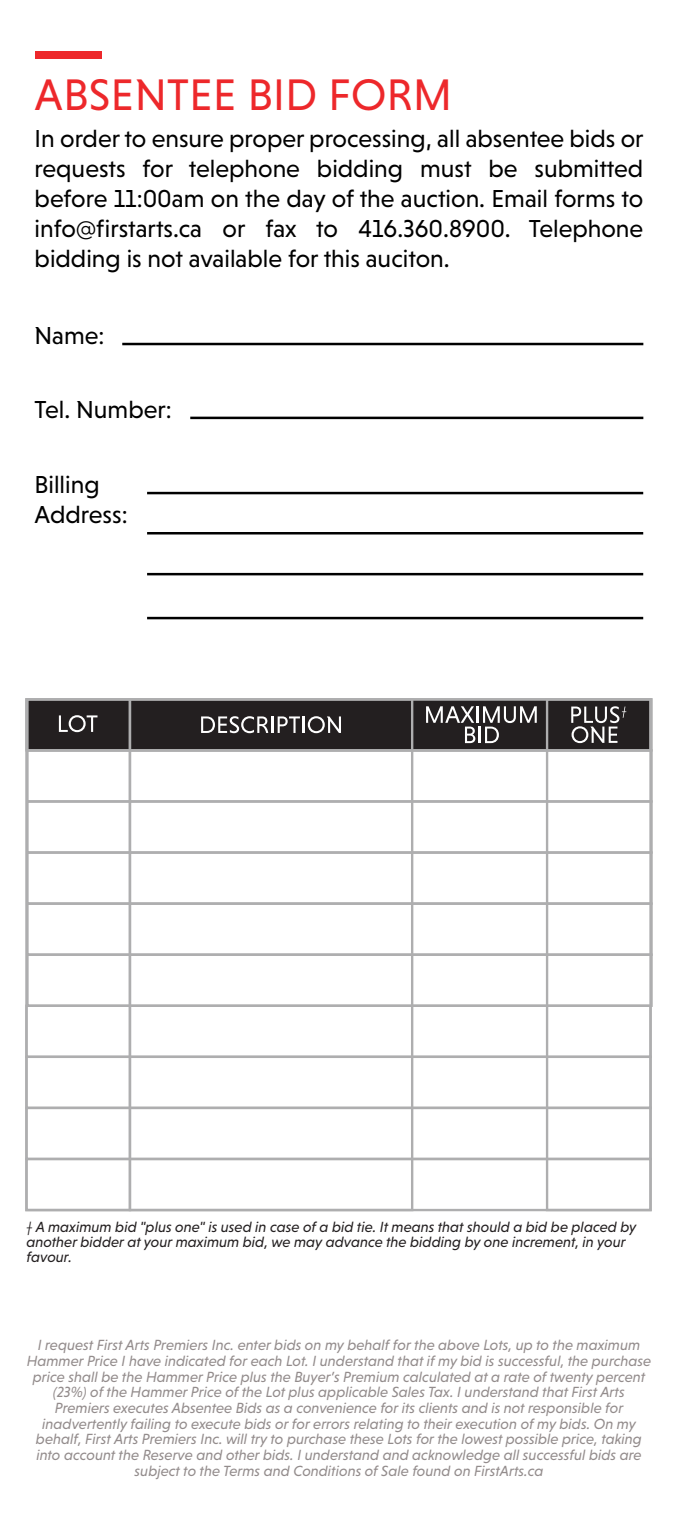
<style>
.page{position:relative;width:678px;height:1530px;background:#fff}
.page>*{position:absolute;margin:0;border:0;box-sizing:border-box;transform-origin:0 0}
.t1{font:45px "Niveau Grotesk";letter-spacing:.01em;color:#ed282b}
.t2{font:25px/30px "Niveau Grotesk";color:#000;text-align:justify}
.t3{font:italic 15px/15.8px "Niveau Grotesk";color:#938c8c;text-align:center}
.t4{font:italic 15px/15.2px "Niveau Grotesk";color:#231f20}
</style>
<div class="page">
<div style="left:35px;top:52px;width:66px;height:7px;background:#ed282b"></div>
<hr style="left:122px;top:343px;width:521px;height:2px;background:#000">
<hr style="left:190px;top:417px;width:453px;height:2px;background:#000">
<hr style="left:147px;top:492px;width:496px;height:2px;background:#000">
<hr style="left:147px;top:532px;width:496px;height:3px;background:#000">
<hr style="left:147px;top:573px;width:496px;height:2px;background:#000">
<hr style="left:147px;top:617px;width:496px;height:2px;background:#000">
<div style="left:25px;top:698px;width:626px;height:54px;background:#231f20"></div>
<div style="left:26px;top:749px;width:626px;height:54px;border:2px solid #aeaeaf"></div>
<div style="left:26px;top:800px;width:626px;height:54px;border:2px solid #aeaeaf"></div>
<div style="left:26px;top:851px;width:626px;height:54px;border:2px solid #aeaeaf"></div>
<div style="left:26px;top:902px;width:626px;height:54px;border:2px solid #aeaeaf"></div>
<div style="left:26px;top:953px;width:626px;height:54px;border:2px solid #aeaeaf"></div>
<div style="left:25px;top:1005px;width:626px;height:53px;border:2px solid #aeaeaf"></div>
<div style="left:25px;top:1056px;width:626px;height:53px;border:2px solid #aeaeaf"></div>
<div style="left:25px;top:1107px;width:626px;height:53px;border:2px solid #aeaeaf"></div>
<div style="left:25px;top:1158px;width:626px;height:53px;border:2px solid #aeaeaf"></div>
<div style="left:25px;top:698px;width:106px;height:513px;border:2px solid #aeaeaf"></div>
<div style="left:129px;top:698px;width:284px;height:513px;border:2px solid #aeaeaf"></div>
<div style="left:545px;top:698px;width:106px;height:513px;border:2px solid #aeaeaf"></div>
<svg style="left:59px;top:715px;width:38px;height:17px"></svg>
<svg style="left:201px;top:716px;width:140px;height:17px"></svg>
<svg style="left:426px;top:706px;width:110px;height:37px"></svg>
<svg style="left:571px;top:706px;width:55px;height:37px"></svg>
<h1 class="t1" style="left:35px;top:69px;width:419px">ABSENTEE BID FORM</h1>
<p class="t2" style="left:35px;top:123px;width:610px">In order to ensure proper processing, all absentee bids or requests for telephone bidding must be submitted before 11:00am on the day of the auction. Email forms to info@firstarts.ca or fax to 416.360.8900. Telephone bidding is not available for this auciton.</p>
<h2 class="t2" style="left:35px;top:320px;width:71px">Name:</h2>
<h2 class="t2" style="left:35px;top:394px;width:139px">Tel. Number:</h2>
<h2 class="t2" style="left:35px;top:469px;width:94px">Billing<br>Address:</h2>
<p class="t4" style="left:26px;top:1219px;width:611px">† A maximum bid "plus one" is used in case of a bid tie. It means that should a bid be placed by another bidder at your maximum bid, we may advance the bidding by one increment, in your favour.</p>
<p class="t3" style="left:27px;top:1337px;width:626px">I request First Arts Premiers Inc. enter bids on my behalf for the above Lots, up to the maximum Hammer Price I have indicated for each Lot. I understand that if my bid is successful, the purchase price shall be the Hammer Price plus the Buyer’s Premium calculated at a rate of twenty percent (23%) of the Hammer Price of the Lot plus applicable Sales Tax. I understand that First Arts Premiers executes Absentee Bids as a convenience for its clients and is not responsible for inadvertently failing to execute bids or for errors relating to their execution of my bids. On my behalf, First Arts Premiers Inc. will try to purchase these Lots for the lowest possible price, taking into account the Reserve and other bids. I understand and acknowledge all successful bids are subject to the Terms and Conditions of Sale found on FirstArts.ca</p>
</div>
